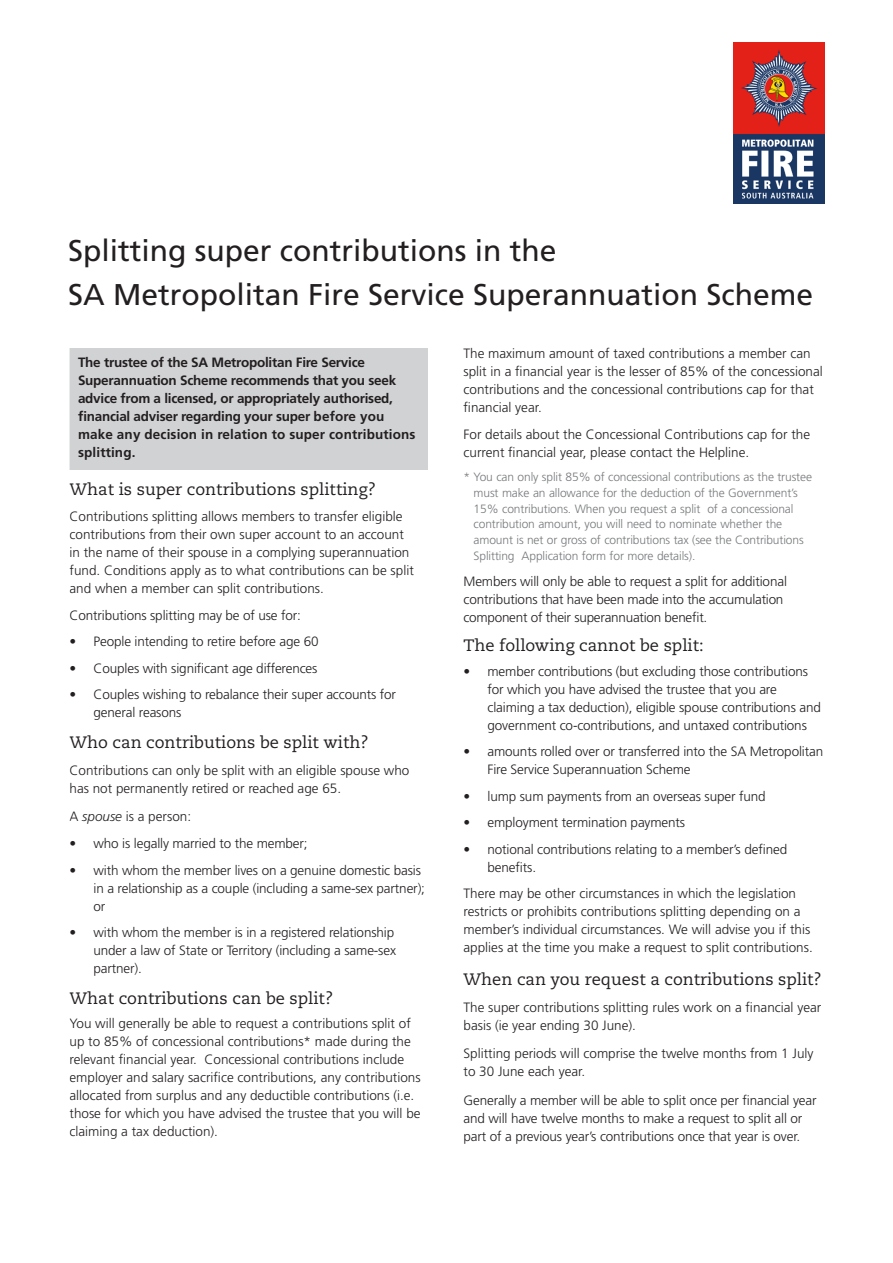
<style>
.page{position:relative;width:893px;height:1263px;background:#fff}
.page>*{position:absolute;margin:0;border:0;box-sizing:border-box;transform-origin:0 0}
.Title_B{font:30px/43.5px "Frutiger";color:#231f20}
._4__VIOLET_SUB{font:16.5px "Caecilia";color:#231f20}
._5__BODY{font:16.5px "Caecilia";color:#231f20}
.BODY{font:300 13.5px/18px "Frutiger";color:#231f20}
._5__BODY-2{font:300 13.5px/18px "Frutiger";color:#231f20}
._5__BODY-3{font:700 13.5px/18px "Frutiger";letter-spacing:-.02em;color:#231f20}
._5__BODY-4{font:300 13.5px/18px "Frutiger";letter-spacing:-.02em;color:#231f20}
.Paragraph_Style_1{font:300 12px/15.8px "Frutiger";letter-spacing:-.01em;color:#76787b}
.s1{font-style:italic}
</style>
<div class="page">
<div style="left:70px;top:348px;width:359px;height:122px;background:#d1d2d4"></div>
<img style="left:733px;top:43px;width:91px;height:161px">
<p class="Title_B" style="left:68px;top:229px;width:747px">Splitting super contributions in the<br>SA Metropolitan Fire Service Superannuation Scheme</p>
<p class="_5__BODY-3" style="left:78px;top:353px;width:339px">The trustee of the SA Metropolitan Fire Service Superannuation Scheme recommends that you seek advice from a licensed, or appropriately authorised, financial adviser regarding your super before you make any decision in relation to super contributions splitting.</p>
<p class="_4__VIOLET_SUB" style="left:70px;top:479px;width:308px">What is super contributions splitting?</p>
<p class="BODY" style="left:70px;top:508px;width:346px">Contributions splitting allows members to transfer eligible contributions from their own super account to an account in the name of their spouse in a complying superannuation fund. Conditions apply as to what contributions can be split and when a member can split contributions.</p>
<p class="BODY" style="left:70px;top:606px;width:233px">Contributions splitting may be of use for:</p>
<p class="BODY" style="left:70px;top:633px;width:251px">• People intending to retire before age 60</p>
<p class="BODY" style="left:70px;top:659px;width:249px">• Couples with significant age differences</p>
<p class="BODY" style="left:94px;top:686px;width:304px;text-indent:-24px">• Couples wishing to rebalance their super accounts for general reasons</p>
<p class="_4__VIOLET_SUB" style="left:70px;top:733px;width:301px">Who can contributions be split with?</p>
<p class="_5__BODY-2" style="left:70px;top:761px;width:341px">Contributions can only be split with an eligible spouse who has not permanently retired or reached age 65.</p>
<p class="BODY" style="left:70px;top:808px;width:123px">A <span class="s1">spouse</span> is a person:</p>
<p class="BODY" style="left:70px;top:834px;width:240px">• who is legally married to the member;</p>
<p class="BODY" style="left:94px;top:861px;width:333px;text-indent:-24px">• with whom the member lives on a genuine domestic basis in a relationship as a couple (including a same-sex partner); or</p>
<p class="BODY" style="left:94px;top:923px;width:304px;text-indent:-24px">• with whom the member is in a registered relationship under a law of State or Territory (including a same-sex partner).</p>
<p class="_5__BODY" style="left:70px;top:989px;width:265px">What contributions can be split?</p>
<p class="BODY" style="left:70px;top:1015px;width:353px">You will generally be able to request a contributions split of up to 85% of concessional contributions* made during the relevant financial year. Concessional contributions include employer and salary sacrifice contributions, any contributions allocated from surplus and any deductible contributions (i.e. those for which you have advised the trustee that you will be claiming a tax deduction).</p>
<p class="BODY" style="left:463px;top:345px;width:361px">The maximum amount of taxed contributions a member can split in a financial year is the lesser of 85% of the concessional contributions and the concessional contributions cap for that financial year.</p>
<p class="BODY" style="left:463px;top:425px;width:348px">For details about the Concessional Contributions cap for the current financial year, please contact the Helpline.</p>
<p class="Paragraph_Style_1" style="left:474px;top:469px;width:340px;text-indent:-10px">* You can only split 85% of concessional contributions as the trustee must make an allowance for the deduction of the Government’s 15% contributions. When you request a split of a concessional contribution amount, you will need to nominate whether the amount is net or gross of contributions tax (see the Contributions Splitting Application form for more details).</p>
<p class="_5__BODY-4" style="left:463px;top:573px;width:325px">Members will only be able to request a split for additional contributions that have been made into the accumulation component of their superannuation benefit.</p>
<p class="_4__VIOLET_SUB" style="left:463px;top:636px;width:242px">The following cannot be split:</p>
<p class="BODY" style="left:487px;top:662px;width:335px;text-indent:-24px">• member contributions (but excluding those contributions for which you have advised the trustee that you are claiming a tax deduction), eligible spouse contributions and government co-contributions, and untaxed contributions</p>
<p class="BODY" style="left:487px;top:743px;width:337px;text-indent:-24px">• amounts rolled over or transferred into the SA Metropolitan<br>Fire Service Superannuation Scheme</p>
<p class="BODY" style="left:463px;top:787px;width:304px">• lump sum payments from an overseas super fund</p>
<p class="BODY" style="left:463px;top:814px;width:223px">• employment termination payments</p>
<p class="BODY" style="left:487px;top:840px;width:301px;text-indent:-24px">• notional contributions relating to a member’s defined benefits.</p>
<p class="_5__BODY-2" style="left:463px;top:885px;width:351px">There may be other circumstances in which the legislation restricts or prohibits contributions splitting depending on a member’s individual circumstances. We will advise you if this applies at the time you make a request to split contributions.</p>
<p class="_4__VIOLET_SUB" style="left:463px;top:970px;width:360px">When can you request a contributions split?</p>
<p class="_5__BODY-2" style="left:463px;top:998px;width:359px">The super contributions splitting rules work on a financial year basis (ie year ending 30 June).</p>
<p class="_5__BODY-2" style="left:463px;top:1045px;width:352px">Splitting periods will comprise the twelve months from 1 July to 30 June each year.</p>
<p class="_5__BODY-2" style="left:463px;top:1091px;width:355px">Generally a member will be able to split once per financial year and will have twelve months to make a request to split all or part of a previous year’s contributions once that year is over.</p>
</div>
